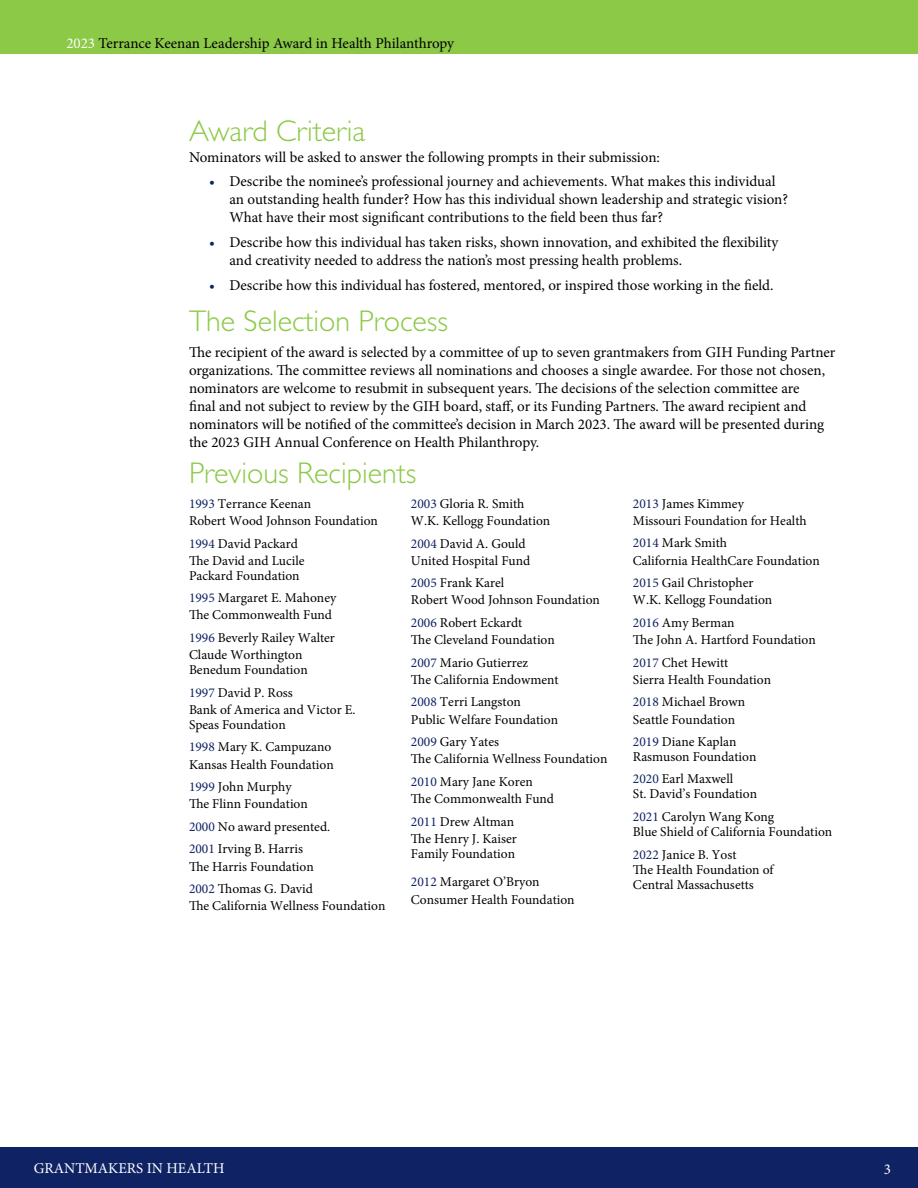
<style>
.page{position:relative;width:918px;height:1188px;background:#fff}
.page>*{position:absolute;margin:0;border:0;box-sizing:border-box;transform-origin:0 0}
.t1{font:300 30px "Gill Sans";color:#8cc947}
.t2{font:15px/18px "Minion Pro";color:#000}
.t3{font:15px "Minion Pro";color:#fff}
.t4{font:13.5px/17.1px "Minion Pro";color:#000}
.s1{color:#fff}
.s2{color:#0f2264}
</style>
<div class="page">
<div style="left:0;top:0;width:918px;height:54px;background:#8cc947"></div>
<div style="left:0;top:1148px;width:918px;height:40px;background:#0f2264"></div>
<p class="t2" style="left:66px;top:34px;width:389px"><span class="s1">2023</span> Terrance Keenan Leadership Award in Health Philanthropy</p>
<h1 class="t1" style="left:189px;top:114px;width:178px">Award Criteria</h1>
<p class="t2" style="left:189px;top:148px;width:473px">Nominators will be asked to answer the following prompts in their submission:</p>
<p class="t2" style="left:230px;top:173px;width:560px;text-indent:-20px"><span class="s2">•</span> Describe the nominee’s professional journey and achievements. What makes this individual an outstanding health funder? How has this individual shown leadership and strategic vision?<br>What have their most significant contributions to the field been thus far?</p>
<p class="t2" style="left:230px;top:233px;width:550px;text-indent:-20px"><span class="s2">•</span> Describe how this individual has taken risks, shown innovation, and exhibited the flexibility and creativity needed to address the nation’s most pressing health problems.</p>
<p class="t2" style="left:209px;top:276px;width:566px"><span class="s2">•</span> Describe how this individual has fostered, mentored, or inspired those working in the field.</p>
<h1 class="t1" style="left:189px;top:304px;width:261px">The Selection Process</h1>
<p class="t2" style="left:189px;top:343px;width:648px">The recipient of the award is selected by a committee of up to seven grantmakers from GIH Funding Partner organizations. The committee reviews all nominations and chooses a single awardee. For those not chosen, nominators are welcome to resubmit in subsequent years. The decisions of the selection committee are<br>final and not subject to review by the GIH board, staff, or its Funding Partners. The award recipient and nominators will be notified of the committee’s decision in March 2023. The award will be presented during the 2023 GIH Annual Conference on Health Philanthropy.</p>
<h1 class="t1" style="left:189px;top:456px;width:229px">Previous Recipients</h1>
<p class="t4" style="left:189px;top:495px;width:190px"><span class="s2">1993</span> Terrance Keenan<br>Robert Wood Johnson Foundation</p>
<p class="t4" style="left:189px;top:535px;width:117px"><span class="s2">1994</span> David Packard<br>The David and Lucile</p>
<p class="t4" style="left:189px;top:564px;width:149px;line-height:22.5px">Packard Foundation<br><span class="s2">1995</span> Margaret E. Mahoney</p>
<p class="t4" style="left:189px;top:604px;width:147px;line-height:22.5px">The Commonwealth Fund<br><span class="s2">1996</span> Beverly Railey Walter</p>
<p class="t4" style="left:189px;top:647px;width:120px;line-height:15px">Claude Worthington<br>Benedum Foundation</p>
<p class="t4" style="left:189px;top:684px;width:168px"><span class="s2">1997</span> David P. Ross<br>Bank of America and Victor E.</p>
<p class="t4" style="left:189px;top:713px;width:144px;line-height:22.5px">Speas Foundation<br><span class="s2">1998</span> Mary K. Campuzano</p>
<p class="t4" style="left:189px;top:753px;width:146px;line-height:22.5px">Kansas Health Foundation<br><span class="s2">1999</span> John Murphy</p>
<p class="t4" style="left:189px;top:793px;width:143px;line-height:22.5px">The Flinn Foundation<br><span class="s2">2000</span> No award presented.<br><span class="s2">2001</span> Irving B. Harris</p>
<p class="t4" style="left:189px;top:855px;width:126px;line-height:22.5px">The Harris Foundation<br><span class="s2">2002</span> Thomas G. David</p>
<p class="t4" style="left:189px;top:897px;width:198px">The California Wellness Foundation</p>
<p class="t4" style="left:411px;top:495px;width:141px"><span class="s2">2003</span> Gloria R. Smith<br>W.K. Kellogg Foundation</p>
<p class="t4" style="left:411px;top:535px;width:121px"><span class="s2">2004</span> David A. Gould<br>United Hospital Fund</p>
<p class="t4" style="left:411px;top:574px;width:190px"><span class="s2">2005</span> Frank Karel<br>Robert Wood Johnson Foundation</p>
<p class="t4" style="left:411px;top:614px;width:145px"><span class="s2">2006</span> Robert Eckardt<br>The Cleveland Foundation</p>
<p class="t4" style="left:411px;top:654px;width:149px"><span class="s2">2007</span> Mario Gutierrez<br>The California Endowment</p>
<p class="t4" style="left:411px;top:694px;width:149px"><span class="s2">2008</span> Terri Langston<br>Public Welfare Foundation</p>
<p class="t4" style="left:411px;top:733px;width:198px"><span class="s2">2009</span> Gary Yates<br>The California Wellness Foundation</p>
<p class="t4" style="left:411px;top:773px;width:145px"><span class="s2">2010</span> Mary Jane Koren<br>The Commonwealth Fund</p>
<p class="t4" style="left:411px;top:813px;width:107px"><span class="s2">2011</span> Drew Altman<br>The Henry J. Kaiser</p>
<p class="t4" style="left:411px;top:839px;width:130px;line-height:28.5px">Family Foundation<br><span class="s2">2012</span> Margaret O’Bryon</p>
<p class="t4" style="left:411px;top:892px;width:165px">Consumer Health Foundation</p>
<p class="t4" style="left:633px;top:495px;width:175px"><span class="s2">2013</span> James Kimmey<br>Missouri Foundation for Health</p>
<p class="t4" style="left:633px;top:535px;width:188px"><span class="s2">2014</span> Mark Smith<br>California HealthCare Foundation</p>
<p class="t4" style="left:633px;top:574px;width:141px"><span class="s2">2015</span> Gail Christopher<br>W.K. Kellogg Foundation</p>
<p class="t4" style="left:633px;top:614px;width:184px"><span class="s2">2016</span> Amy Berman<br>The John A. Hartford Foundation</p>
<p class="t4" style="left:633px;top:654px;width:140px"><span class="s2">2017</span> Chet Hewitt<br>Sierra Health Foundation</p>
<p class="t4" style="left:633px;top:694px;width:114px"><span class="s2">2018</span> Michael Brown<br>Seattle Foundation</p>
<p class="t4" style="left:633px;top:734px;width:125px;line-height:15px"><span class="s2">2019</span> Diane Kaplan<br>Rasmuson Foundation</p>
<p class="t4" style="left:633px;top:772px;width:126px;line-height:15px"><span class="s2">2020</span> Earl Maxwell<br>St. David’s Foundation</p>
<p class="t4" style="left:633px;top:809px;width:201px;line-height:15px"><span class="s2">2021</span> Carolyn Wang Kong<br>Blue Shield of California Foundation</p>
<p class="t4" style="left:633px;top:847px;width:142px;line-height:15px"><span class="s2">2022</span> Janice B. Yost<br>The Health Foundation of<br>Central Massachusetts</p>
<p class="t3" style="left:34px;top:1159px;width:192px">GRANTMAKERS IN HEALTH</p>
<p class="t3" style="left:884px;top:1159px;width:9px">3</p>
</div>
